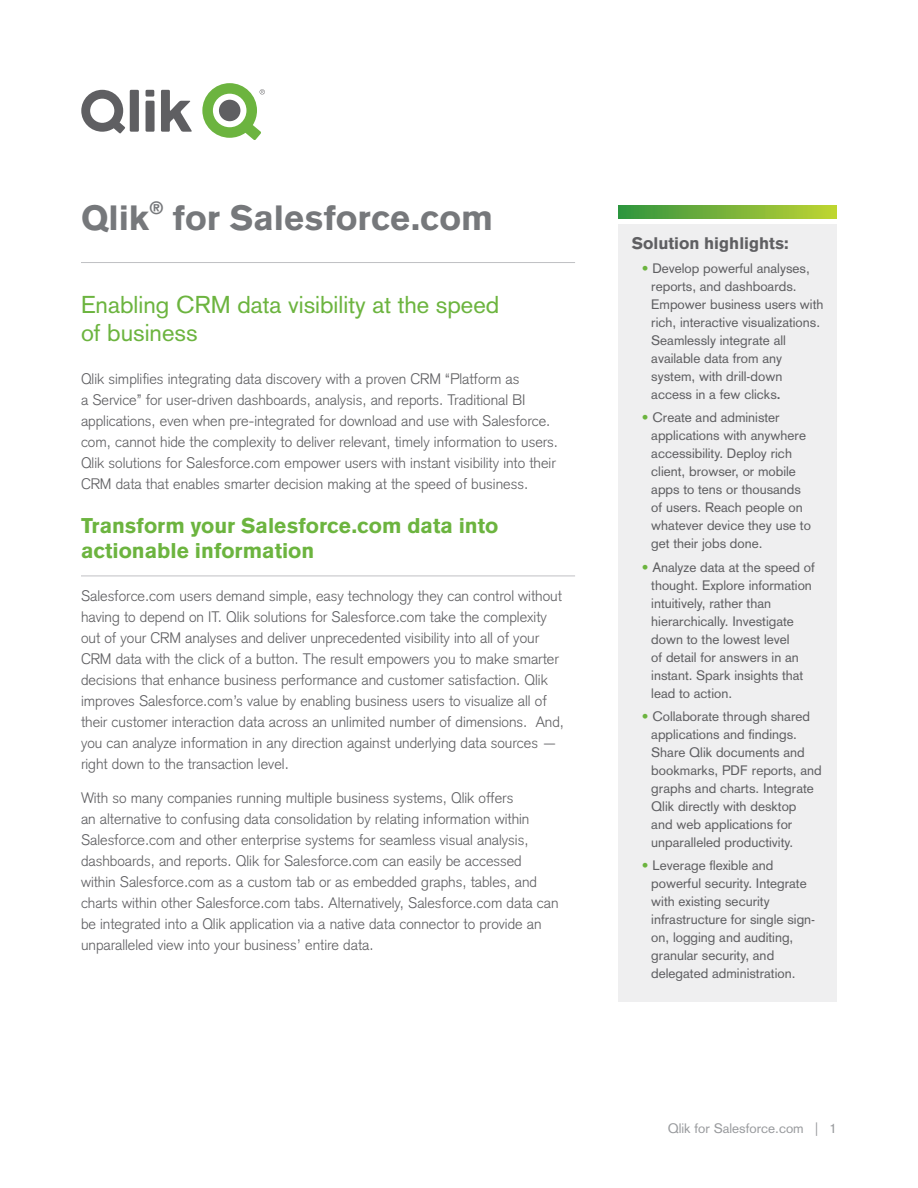
<style>
.page{position:relative;width:918px;height:1188px;background:#fff}
.page>*{position:absolute;margin:0;border:0;box-sizing:border-box;transform-origin:0 0}
.t1{font:900 34.5px "Basic Commercial LT Pro";color:#76787b}
.t2{font:24px/28.8px "Basic Commercial LT Pro";color:#6cb43f}
.t3{font:900 21px/25.2px "Basic Commercial LT Pro";color:#6cb43f}
.t4{font:900 17.55px "Basic Commercial LT Pro";color:#76787b}
.t5{font:900 16.5px "Basic Commercial LT Pro";color:#5f5f62}
.t6{font:300 15px/21px "Basic Commercial LT Pro";color:#5f5f62}
.t7{font:13.5px/18px "Basic Commercial LT Pro";color:#5f5f62}
.t8{font:13.5px "Basic Commercial LT Pro";color:#999b9e}
.s1{font-weight:700;color:#6cb43f}
.s2{font-weight:700}
</style>
<div class="page">
<svg style="left:81px;top:90px;width:111px;height:44px"></svg>
<svg style="left:202px;top:83px;width:63px;height:57px"></svg>
<div style="left:618px;top:224px;width:219px;height:778px;background:#efeff0"></div>
<svg style="left:618px;top:205px;width:219px;height:14px"></svg>
<hr style="left:81px;top:262px;width:494px;height:1px;background:#c0c1c4">
<hr style="left:81px;top:576px;width:494px;height:1px;background:#c0c1c4">
<h1 class="t1" style="left:81px;top:197px;width:70px">Qlik</h1>
<p class="t4" style="left:149px;top:197px;width:15px">®</p>
<h1 class="t1" style="left:173px;top:197px;width:322px">for Salesforce.com</h1>
<h2 class="t2" style="left:81px;top:290px;width:420px">Enabling CRM data visibility at the speed of business</h2>
<p class="t6" style="left:81px;top:368px;width:479px">Qlik simplifies integrating data discovery with a proven CRM “Platform as<br>a Service” for user-driven dashboards, analysis, and reports. Traditional BI applications, even when pre-integrated for download and use with Salesforce. com, cannot hide the complexity to deliver relevant, timely information to users.<br>Qlik solutions for Salesforce.com empower users with instant visibility into their CRM data that enables smarter decision making at the speed of business.</p>
<h3 class="t3" style="left:81px;top:513px;width:419px">Transform your Salesforce.com data into actionable information</h3>
<p class="t6" style="left:81px;top:585px;width:485px">Salesforce.com users demand simple, easy technology they can control without having to depend on IT. Qlik solutions for Salesforce.com take the complexity out of your CRM analyses and deliver unprecedented visibility into all of your CRM data with the click of a button. The result empowers you to make smarter decisions that enhance business performance and customer satisfaction. Qlik improves Salesforce.com’s value by enabling business users to visualize all of their customer interaction data across an unlimited number of dimensions. And, you can analyze information in any direction against underlying data sources — right down to the transaction level.</p>
<p class="t6" style="left:81px;top:788px;width:479px">With so many companies running multiple business systems, Qlik offers<br>an alternative to confusing data consolidation by relating information within Salesforce.com and other enterprise systems for seamless visual analysis, dashboards, and reports. Qlik for Salesforce.com can easily be accessed within Salesforce.com as a custom tab or as embedded graphs, tables, and charts within other Salesforce.com tabs. Alternatively, Salesforce.com data can be integrated into a Qlik application via a native data connector to provide an unparalleled view into your business’ entire data.</p>
<p class="t5" style="left:632px;top:234px;width:159px">Solution highlights:</p>
<p class="t7" style="left:651px;top:259px;width:174px;text-indent:-9px"><span class="s1">•</span> Develop powerful analyses, reports, and dashboards.<br>Empower business users with rich, interactive visualizations.<br>Seamlessly integrate all available data from any system, with drill-down access in a few clicks<span class="s2">.</span></p>
<p class="t7" style="left:651px;top:408px;width:161px;text-indent:-9px"><span class="s1">•</span> Create and administer applications with anywhere accessibility. Deploy rich client, browser, or mobile apps to tens or thousands of users. Reach people on whatever device they use to get their jobs done.</p>
<p class="t7" style="left:651px;top:558px;width:165px;text-indent:-9px"><span class="s1">•</span> Analyze data at the speed of thought. Explore information intuitively, rather than hierarchically. Investigate down to the lowest level<br>of detail for answers in an instant. Spark insights that lead to action.</p>
<p class="t7" style="left:651px;top:707px;width:172px;text-indent:-9px"><span class="s1">•</span> Collaborate through shared applications and findings.<br>Share Qlik documents and bookmarks, PDF reports, and graphs and charts. Integrate<br>Qlik directly with desktop<br>and web applications for unparalleled productivity.</p>
<p class="t7" style="left:651px;top:857px;width:165px;text-indent:-9px"><span class="s1">•</span> Leverage flexible and powerful security. Integrate with existing security infrastructure for single sign&shy;on, logging and auditing, granular security, and delegated administration.</p>
<p class="t8" style="left:668px;top:1120px;width:171px">Qlik for Salesforce.com | 1</p>
</div>
